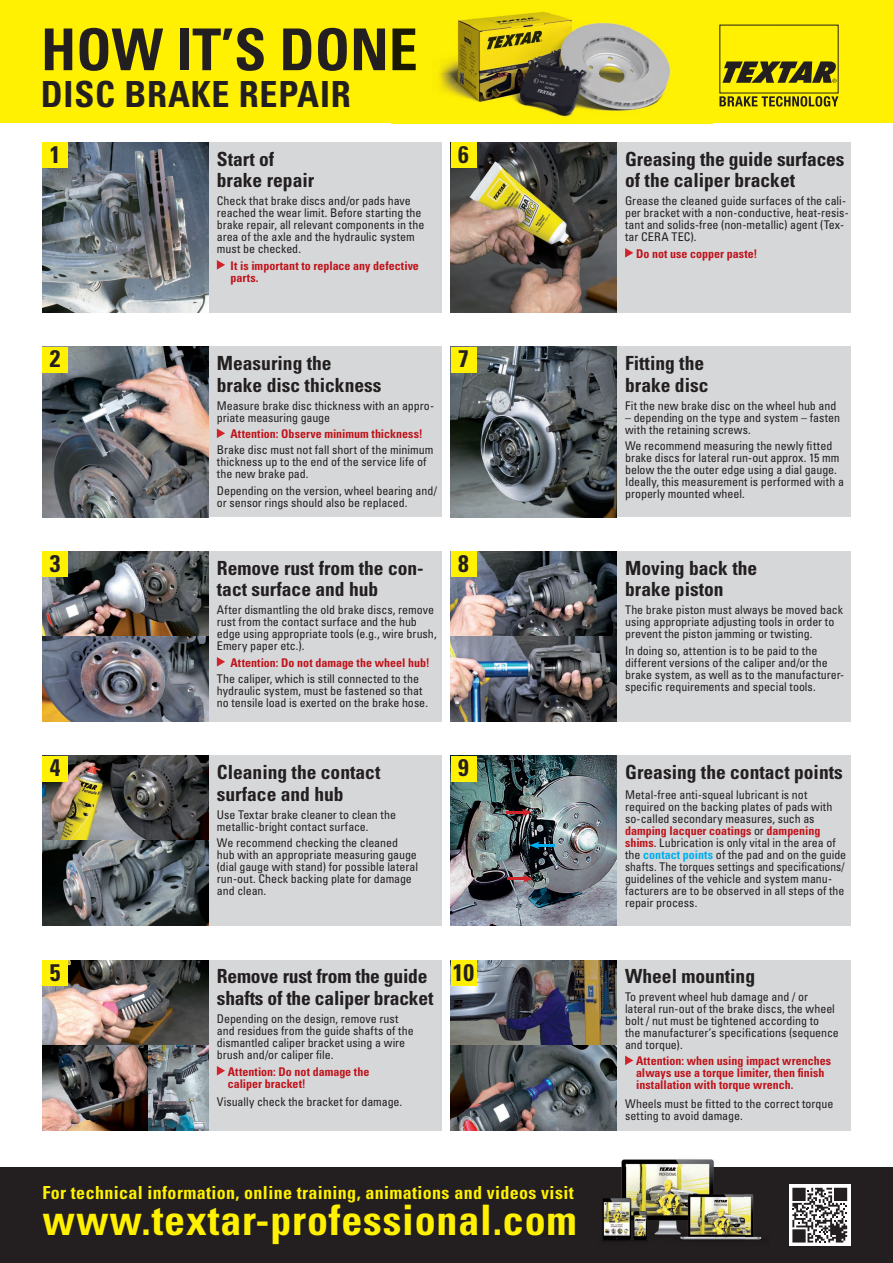
<style>
.page{position:relative;width:893px;height:1263px;background:#fff}
.page>*{position:absolute;margin:0;border:0;box-sizing:border-box;transform-origin:0 0}
.t1{font:700 condensed 57.75px "Univers LT Std";color:#231f20}
.t2{font:700 condensed 42px "Univers LT Std";letter-spacing:.02em;color:#fff101}
.t3{font:700 condensed 36px "Univers LT Std";letter-spacing:.02em;color:#231f20}
.t4{font:700 condensed 24px "Univers LT Std";color:#231f20}
.t5{font:700 condensed 19.5px/21.8px "Univers LT Std";color:#231f20}
.t6{font:700 condensed 18px "Univers LT Std";letter-spacing:.02em;color:#fff101}
.t7{font:condensed 12px/12px "Univers LT Std";letter-spacing:-.005em;color:#231f20}
.t8{font:700 condensed 12px/12px "Univers LT Std";color:#bf141b}
.s1{font-weight:700;color:#bf141b}
.s2{font-weight:700;color:#00aeef}
</style>
<div class="page">
<div style="left:43px;top:142px;width:399px;height:171px;background:#d6d7d9"></div>
<img style="left:43px;top:142px;width:165px;height:171px">
<div style="left:43px;top:142px;width:25px;height:26px;background:#fff101"></div>
<svg style="left:217px;top:260px;width:8px;height:10px"></svg>
<div style="left:451px;top:142px;width:399px;height:171px;background:#d6d7d9"></div>
<img style="left:451px;top:142px;width:166px;height:171px">
<div style="left:451px;top:142px;width:25px;height:26px;background:#fff101"></div>
<svg style="left:625px;top:248px;width:8px;height:10px"></svg>
<div style="left:43px;top:347px;width:399px;height:170px;background:#d6d7d9"></div>
<img style="left:43px;top:347px;width:165px;height:170px">
<div style="left:43px;top:347px;width:25px;height:25px;background:#fff101"></div>
<svg style="left:217px;top:428px;width:8px;height:10px"></svg>
<div style="left:451px;top:347px;width:399px;height:170px;background:#d6d7d9"></div>
<img style="left:451px;top:347px;width:166px;height:170px">
<div style="left:451px;top:347px;width:25px;height:25px;background:#fff101"></div>
<div style="left:43px;top:551px;width:399px;height:170px;background:#d6d7d9"></div>
<img style="left:43px;top:551px;width:165px;height:170px">
<div style="left:43px;top:551px;width:25px;height:26px;background:#fff101"></div>
<svg style="left:217px;top:657px;width:8px;height:9px"></svg>
<div style="left:451px;top:551px;width:399px;height:170px;background:#d6d7d9"></div>
<img style="left:451px;top:551px;width:166px;height:170px">
<div style="left:451px;top:551px;width:25px;height:26px;background:#fff101"></div>
<div style="left:43px;top:756px;width:399px;height:170px;background:#d6d7d9"></div>
<img style="left:43px;top:756px;width:165px;height:170px">
<div style="left:43px;top:756px;width:25px;height:25px;background:#fff101"></div>
<div style="left:451px;top:756px;width:399px;height:170px;background:#d6d7d9"></div>
<img style="left:451px;top:756px;width:166px;height:170px">
<div style="left:451px;top:756px;width:25px;height:25px;background:#fff101"></div>
<hr style="left:507px;top:811px;width:19px;height:3px;background:#d1232a">
<svg style="left:522px;top:809px;width:10px;height:7px"></svg>
<svg style="left:529px;top:841px;width:26px;height:8px"></svg>
<hr style="left:507px;top:878px;width:20px;height:2px;background:#d1232a">
<svg style="left:522px;top:875px;width:11px;height:8px"></svg>
<div style="left:43px;top:960px;width:399px;height:170px;background:#d6d7d9"></div>
<img style="left:43px;top:960px;width:165px;height:170px">
<div style="left:43px;top:960px;width:25px;height:26px;background:#fff101"></div>
<svg style="left:217px;top:1066px;width:8px;height:9px"></svg>
<div style="left:451px;top:960px;width:399px;height:170px;background:#d6d7d9"></div>
<img style="left:451px;top:960px;width:166px;height:170px">
<div style="left:451px;top:960px;width:25px;height:26px;background:#fff101"></div>
<svg style="left:625px;top:1055px;width:8px;height:10px"></svg>
<div style="left:0;top:0;width:893px;height:123px;background:#fff101"></div>
<svg style="left:719px;top:96px;width:119px;height:11px"></svg>
<svg style="left:722px;top:61px;width:115px;height:22px"></svg>
<img style="left:391px;top:12px;width:321px;height:112px">
<img style="left:391px;top:28px;width:25px;height:43px">
<div style="left:0;top:1167px;width:893px;height:96px;background:#231f20"></div>
<img style="left:602px;top:1159px;width:160px;height:82px">
<svg style="left:789px;top:1184px;width:61px;height:62px"></svg>
<svg style="left:792px;top:1188px;width:55px;height:54px"></svg>
<h1 class="t1" style="left:41px;top:14px;width:378px">HOW IT’S DONE</h1>
<h3 class="t3" style="left:41px;top:72px;width:311px">DISC BRAKE REPAIR</h3>
<h3 class="t4" style="left:50px;top:140px;width:12px">1</h3>
<h3 class="t5" style="left:217px;top:148px;width:99px">Start of brake repair</h3>
<h3 class="t4" style="left:458px;top:140px;width:12px">6</h3>
<p class="t7" style="left:217px;top:195px;width:209px">Check that brake discs and/or pads have reached the wear limit. Before starting the brake repair, all relevant components in the area of the axle and the hydraulic system must be checked.</p>
<p class="t8" style="left:231px;top:259px;width:190px">It is important to replace any defective parts.</p>
<h3 class="t4" style="left:50px;top:344px;width:12px">2</h3>
<h3 class="t5" style="left:217px;top:352px;width:166px">Measuring the brake disc thickness</h3>
<h3 class="t4" style="left:458px;top:344px;width:12px">7</h3>
<p class="t7" style="left:217px;top:399px;width:219px">Measure brake disc thickness with an appro&shy;priate measuring gauge</p>
<p class="t8" style="left:231px;top:428px;width:194px">Attention: Observe minimum thickness!</p>
<p class="t7" style="left:217px;top:444px;width:218px">Brake disc must not fall short of the minimum thickness up to the end of the service life of the new brake pad.</p>
<p class="t7" style="left:217px;top:484px;width:222px">Depending on the version, wheel bearing and/ or sensor rings should also be replaced.</p>
<h3 class="t4" style="left:50px;top:548px;width:12px">3</h3>
<h3 class="t5" style="left:217px;top:557px;width:208px">Remove rust from the con&shy;tact surface and hub</h3>
<h3 class="t4" style="left:458px;top:548px;width:12px">8</h3>
<p class="t7" style="left:217px;top:604px;width:221px">After dismantling the old brake discs, remove rust from the contact surface and the hub edge using appropriate tools (e.g., wire brush, Emery paper etc.).</p>
<p class="t8" style="left:231px;top:656px;width:201px">Attention: Do not damage the wheel hub!</p>
<p class="t7" style="left:217px;top:672px;width:213px">The caliper, which is still connected to the hydraulic system, must be fastened so that no tensile load is exerted on the brake hose.</p>
<h3 class="t4" style="left:50px;top:753px;width:12px">4</h3>
<h3 class="t5" style="left:217px;top:761px;width:165px">Cleaning the contact surface and hub</h3>
<h3 class="t4" style="left:458px;top:753px;width:12px">9</h3>
<p class="t7" style="left:217px;top:808px;width:181px">Use Textar brake cleaner to clean the metallic-bright contact surface.</p>
<p class="t7" style="left:217px;top:837px;width:203px">We recommend checking the cleaned hub with an appropriate measuring gauge (dial gauge with stand) for possible lateral run-out. Check backing plate for damage and clean.</p>
<h3 class="t4" style="left:50px;top:957px;width:12px">5</h3>
<h3 class="t5" style="left:217px;top:965px;width:218px">Remove rust from the guide shafts of the caliper bracket</h3>
<h3 class="t4" style="left:453px;top:957px;width:23px">10</h3>
<p class="t7" style="left:217px;top:1013px;width:198px">Depending on the design, remove rust and residues from the guide shafts of the dismantled caliper bracket using a wire brush and/or caliper file.</p>
<p class="t8" style="left:228px;top:1065px;width:143px">Attention: Do not damage the caliper bracket!</p>
<p class="t7" style="left:217px;top:1095px;width:187px">Visually check the bracket for damage.</p>
<h3 class="t6" style="left:43px;top:1182px;width:533px">For technical information, online training, animations and videos visit</h3>
<h2 class="t2" style="left:43px;top:1195px;width:536px">www.textar-professional.com</h2>
<h3 class="t5" style="left:625px;top:148px;width:221px">Greasing the guide surfaces of the caliper bracket</h3>
<p class="t7" style="left:625px;top:195px;width:225px">Grease the cleaned guide surfaces of the cali&shy;per bracket with a non-conductive, heat-resis&shy;tant and solids-free (non-metallic) agent (Tex&shy;tar CERA TEC).</p>
<p class="t8" style="left:636px;top:247px;width:123px">Do not use copper paste!</p>
<h3 class="t5" style="left:625px;top:352px;width:85px">Fitting the brake disc</h3>
<p class="t7" style="left:625px;top:399px;width:213px">Fit the new brake disc on the wheel hub and</p>
<p class="t7" style="left:625px;top:411px;width:217px">– depending on the type and system – fasten with the retaining screws.</p>
<p class="t7" style="left:625px;top:440px;width:220px">We recommend measuring the newly fitted brake discs for lateral run-out approx. 15 mm below the the outer edge using a dial gauge.<br>Ideally, this measurement is performed with a properly mounted wheel.</p>
<h3 class="t5" style="left:625px;top:557px;width:134px">Moving back the brake piston</h3>
<p class="t7" style="left:625px;top:604px;width:219px">The brake piston must always be moved back using appropriate adjusting tools in order to prevent the piston jamming or twisting.</p>
<p class="t7" style="left:625px;top:644px;width:221px">In doing so, attention is to be paid to the different versions of the caliper and/or the brake system, as well as to the manufacturer&shy;specific requirements and special tools.</p>
<h3 class="t5" style="left:625px;top:761px;width:219px">Greasing the contact points</h3>
<p class="t7" style="left:625px;top:788px;width:223px">Metal-free anti-squeal lubricant is not required on the backing plates of pads with so-called secondary measures, such as <span class="s1">damping lacquer coatings</span> or <span class="s1">dampening shims</span>. Lubrication is only vital in the area of the <span class="s2">contact points</span> of the pad and on the guide shafts. The torques settings and specifications/ guidelines of the vehicle and system manu&shy;facturers are to be observed in all steps of the repair process.</p>
<h3 class="t5" style="left:625px;top:965px;width:132px">Wheel mounting</h3>
<p class="t7" style="left:625px;top:990px;width:215px">To prevent wheel hub damage and / or lateral run-out of the brake discs, the wheel bolt / nut must be tightened according to<br>the manufacturer’s specifications (sequence and torque).</p>
<p class="t8" style="left:636px;top:1055px;width:196px">Attention: when using impact wrenches always use a torque limiter, then finish installation with torque wrench.</p>
<p class="t7" style="left:625px;top:1097px;width:210px">Wheels must be fitted to the correct torque setting to avoid damage.</p>
</div>
